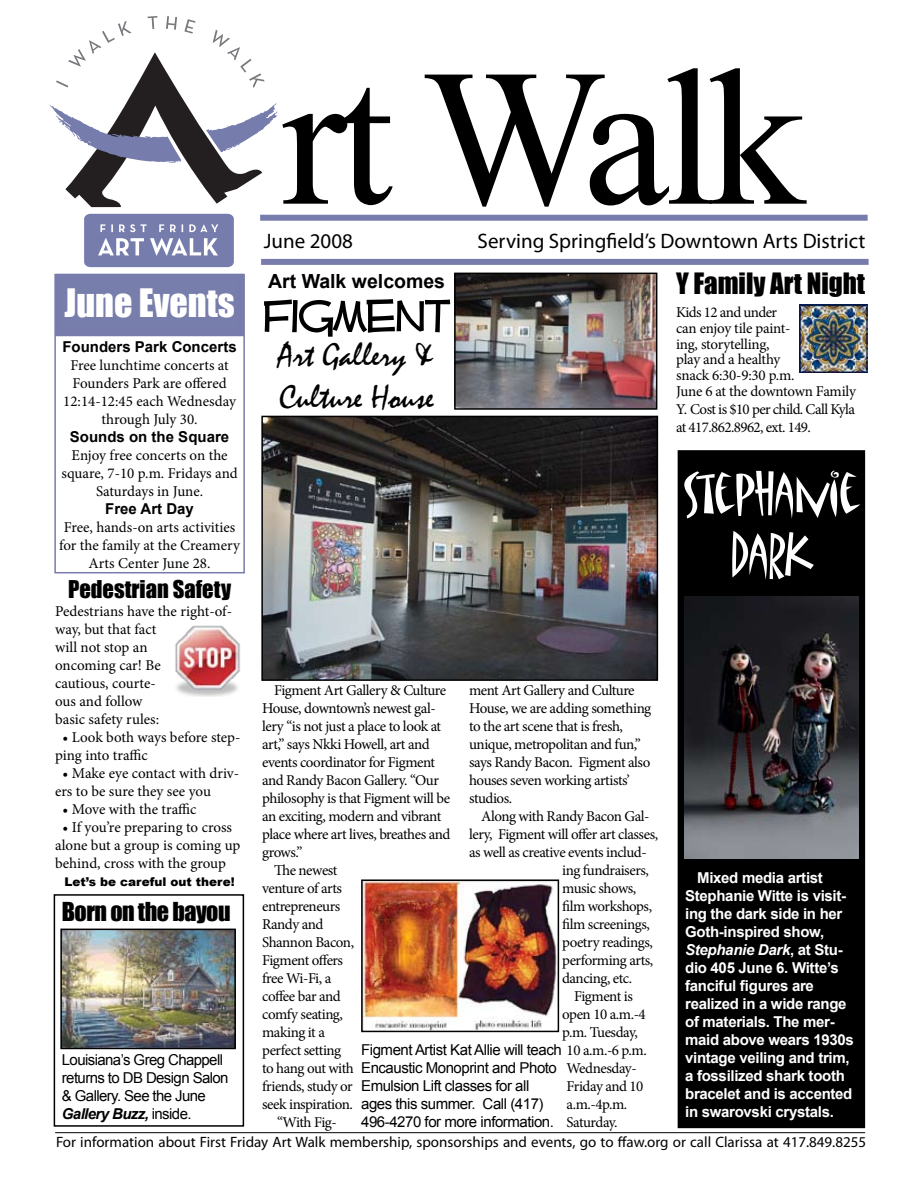
<style>
.page{position:relative;width:918px;height:1188px;background:#fff}
.page>*{position:absolute;margin:0;border:0;box-sizing:border-box;transform-origin:0 0}
.t1{font:195px "Times New Roman";letter-spacing:-.04em;color:#000}
.t2{font:57px "Mufferaw";letter-spacing:-.03em;color:#000}
.t3{font:51px/61.2px "Matisse ITC";letter-spacing:-.03em;color:#fff;text-align:center}
.t4{font:36px "Impact";color:#fff}
.t5{font:34.5px/41.4px "Mistral";color:#000}
.t6{font:27px "Impact";color:#000}
.t7{font:24px "Impact";letter-spacing:-.02em;color:#000}
.t8{font:22.5px "Impact";color:#000}
.t9{font:21px "Myriad Pro";color:#000}
.t10{font:700 19.5px "Arial";color:#000}
.t11{font:15px/18px "Minion Pro";letter-spacing:-.025em;color:#000}
.t12{font:700 15px/18px "Arial";letter-spacing:-.02em;color:#fff}
.t13{font:15px/18px "Minion Pro";color:#000;text-align:center}
.t14{font:15px/18px "Minion Pro";letter-spacing:-.005em;color:#000}
.t15{font:15px/18px "Arial";letter-spacing:-.03em;color:#000}
.t16{font:15px "Myriad Pro";color:#000}
.t17{font:700 15px "Arial";color:#000}
.t18{font:900 12px "Arial";color:#000}
.s1{font-weight:700;font-style:italic}
.s2{font-family:"Minion Pro"}
.s3{font-style:italic}
</style>
<div class="page">
<div style="left:54px;top:274px;width:191px;height:299px;border:2px solid #787cac"></div>
<div style="left:54px;top:894px;width:190px;height:233px;border:2px solid #000"></div>
<div style="left:678px;top:451px;width:186px;height:676px;background:#000"></div>
<div style="left:678px;top:450px;width:187px;height:678px;border:2px solid #000"></div>
<div style="left:260px;top:215px;width:608px;height:6px;background:#787cac"></div>
<svg style="left:84px;top:214px;width:150px;height:53px;background:#898fb8"></svg>
<svg style="left:49px;top:16px;width:229px;height:191px"></svg>
<div style="left:261px;top:259px;width:608px;height:6px;background:#787cac"></div>
<img style="left:63px;top:932px;width:170px;height:114px">
<div style="left:60px;top:929px;width:176px;height:120px;border:2px solid #000"></div>
<img style="left:264px;top:419px;width:391px;height:259px">
<div style="left:261px;top:416px;width:397px;height:265px;border:2px solid #000"></div>
<img style="left:457px;top:276px;width:197px;height:131px">
<div style="left:454px;top:273px;width:203px;height:137px;border:2px solid #000"></div>
<img style="left:684px;top:597px;width:174px;height:261px">
<img style="left:799px;top:304px;width:69px;height:68px">
<div style="left:58px;top:277px;width:183px;height:56px;background:#777eac"></div>
<div style="left:55px;top:274px;width:189px;height:62px;border:6px solid #787cac"></div>
<img style="left:175px;top:625px;width:65px;height:72px">
<img style="left:364px;top:882px;width:192px;height:147px">
<div style="left:361px;top:879px;width:198px;height:153px;border:2px solid #000"></div>
<hr style="left:55px;top:1132px;width:810px;height:1px;background:#000">
<h1 class="t1" style="left:281px;top:7px;width:526px">rt Walk</h1>
<h3 class="t4" style="left:65px;top:275px;width:172px">June Events</h3>
<p class="t17" style="left:62px;top:337px;width:176px">Founders Park Concerts</p>
<p class="t13" style="left:63px;top:356px;width:174px">Free lunchtime concerts at<br>Founders Park are offered<br>12:14-12:45 each Wednesday through July 30.</p>
<p class="t17" style="left:70px;top:427px;width:161px">Sounds on the Square</p>
<p class="t13" style="left:61px;top:446px;width:178px">Enjoy free concerts on the square, 7-10 p.m. Fridays and<br>Saturdays in June.</p>
<p class="t17" style="left:105px;top:499px;width:90px">Free Art Day</p>
<p class="t13" style="left:59px;top:518px;width:182px">Free, hands-on arts activities for the family at the Creamery<br>Arts Center June 28.</p>
<h3 class="t8" style="left:68px;top:572px;width:165px">Pedestrian Safety</h3>
<p class="t14" style="left:55px;top:603px;width:178px">Pedestrians have the right-of&shy;way, but that fact<br>will not stop an<br>oncoming car! Be<br>cautious, courte-<br>ous and follow<br>basic safety rules:</p>
<p class="t14" style="left:55px;top:729px;width:187px;text-indent:8px">• Look both ways before step&shy;ping into traffic</p>
<p class="t13" style="left:55px;top:765px;width:186px;text-align:left;text-indent:8px">• Make eye contact with driv&shy;ers to be sure they see you</p>
<p class="t14" style="left:63px;top:801px;width:135px">• Move with the traffic</p>
<p class="t14" style="left:55px;top:819px;width:187px;text-indent:8px">• If you’re preparing to cross alone but a group is coming up behind, cross with the group</p>
<p class="t18" style="left:65px;top:873px;width:172px">Let’s be careful out there!</p>
<h3 class="t7" style="left:62px;top:893px;width:170px">Born on the bayou</h3>
<p class="t15" style="left:62px;top:1051px;width:168px">Louisiana’s Greg Chappell returns to DB Design Salon &amp; Gallery. See the June<br><span class="s1">Gallery Buzz,</span> inside.</p>
<h3 class="t9" style="left:264px;top:228px;width:91px">June 2008</h3>
<h3 class="t9" style="left:478px;top:228px;width:389px">Serving Springfield’s Downtown Arts District</h3>
<h3 class="t10" style="left:268px;top:269px;width:179px">Art Walk welcomes</h3>
<h3 class="t6" style="left:676px;top:262px;width:191px">Y Family Art Night</h3>
<h2 class="t2" style="left:262px;top:287px;width:190px">Figment</h2>
<h3 class="t5" style="left:278px;top:335px;width:159px">Art Gallery &amp;<br>Culture House</h3>
<p class="t11" style="left:676px;top:304px;width:181px;line-height:15.8px">Kids 12 and under<br>can enjoy tile paint-<br>ing, storytelling,<br>play and a healthy<br>snack 6:30-9:30 p.m.<br>June 6 at the downtown Family</p>
<p class="t11" style="left:676px;top:400px;width:180px">Y. Cost is $10 per child. Call Kyla at 417.862.8962, ext. 149.</p>
<h3 class="t3" style="left:683px;top:463px;width:178px">STEPHANIE<br>DARK</h3>
<p class="t11" style="left:274px;top:681px;width:174px">Figment Art Gallery &amp; Culture</p>
<p class="t11" style="left:262px;top:699px;width:175px">House, downtown’s newest gal-</p>
<p class="t11" style="left:262px;top:717px;width:180px">lery “is not just a place to look at</p>
<p class="t11" style="left:262px;top:735px;width:169px">art,” says Nkki Howell, art and</p>
<p class="t11" style="left:262px;top:753px;width:174px">events coordinator for Figment</p>
<p class="t11" style="left:262px;top:771px;width:178px">and Randy Bacon Gallery. “Our</p>
<p class="t11" style="left:262px;top:789px;width:189px">philosophy is that Figment will be</p>
<p class="t11" style="left:262px;top:807px;width:181px">an exciting, modern and vibrant</p>
<p class="t11" style="left:262px;top:825px;width:190px">place where art lives, breathes and</p>
<p class="t11" style="left:262px;top:843px;width:42px">grows.”</p>
<p class="t11" style="left:274px;top:861px;width:65px">The newest</p>
<p class="t11" style="left:262px;top:879px;width:81px">venture of arts</p>
<p class="t11" style="left:262px;top:897px;width:80px">entrepreneurs</p>
<p class="t11" style="left:262px;top:915px;width:63px">Randy and</p>
<p class="t11" style="left:262px;top:933px;width:93px">Shannon Bacon,</p>
<p class="t11" style="left:262px;top:951px;width:83px">Figment offers</p>
<p class="t11" style="left:262px;top:969px;width:71px">free Wi-Fi, a</p>
<p class="t11" style="left:262px;top:987px;width:80px">coffee bar and</p>
<p class="t11" style="left:262px;top:1005px;width:82px">comfy seating,</p>
<p class="t11" style="left:262px;top:1023px;width:64px">making it a</p>
<p class="t11" style="left:262px;top:1041px;width:81px">perfect setting</p>
<p class="t11" style="left:262px;top:1059px;width:93px">to hang out with</p>
<p class="t11" style="left:262px;top:1077px;width:92px">friends, study or</p>
<p class="t11" style="left:262px;top:1095px;width:92px">seek inspiration.</p>
<p class="t11" style="left:277px;top:1113px;width:61px">“With Fig-</p>
<p class="t11" style="left:469px;top:681px;width:184px">ment Art Gallery and Culture<br>House, we are adding something to the art scene that is fresh, unique, metropolitan and fun,” says Randy Bacon. Figment also houses seven working artists’ studios.</p>
<p class="t11" style="left:481px;top:807px;width:170px">Along with Randy Bacon Gal-</p>
<p class="t11" style="left:469px;top:825px;width:191px">lery, Figment will offer art classes,</p>
<p class="t11" style="left:469px;top:843px;width:179px">as well as creative events includ-</p>
<p class="t11" style="left:562px;top:861px;width:88px">ing fundraisers,</p>
<p class="t11" style="left:562px;top:879px;width:76px">music shows,</p>
<p class="t11" style="left:562px;top:897px;width:91px">film workshops,</p>
<p class="t11" style="left:562px;top:915px;width:89px">film screenings,</p>
<p class="t11" style="left:562px;top:933px;width:92px">poetry readings,</p>
<p class="t11" style="left:562px;top:951px;width:93px">performing arts,</p>
<p class="t11" style="left:562px;top:969px;width:72px">dancing, etc.</p>
<p class="t11" style="left:574px;top:987px;width:60px">Figment is</p>
<p class="t11" style="left:562px;top:1005px;width:85px">open 10 a.m.-4</p>
<p class="t11" style="left:562px;top:1023px;width:77px">p.m. Tuesday,</p>
<p class="t15" style="left:361px;top:1041px;width:287px">Figment Artist Kat Allie will teach <span class="s2">10 a.m.-6 p.m.</span></p>
<p class="t11" style="left:567px;top:1059px;width:78px">Wednesday-<br>Friday and 10 a.m.-4p.m.<br>Saturday.</p>
<p class="t15" style="left:361px;top:1059px;width:197px">Encaustic Monoprint and Photo<br>Emulsion Lift classes for all ages this summer. Call (417)<br>496-4270 for more information.</p>
<p class="t12" style="left:685px;top:869px;width:170px;text-indent:12px">Mixed media artist<br>Stephanie Witte is visit&shy;ing the dark side in her<br>Goth-inspired show,<br><span class="s3">Stephanie Dark</span>, at Stu&shy;dio 405 June 6. Witte’s fanciful figures are realized in a wide range of materials. The mer&shy;maid above wears 1930s vintage veiling and trim, a fossilized shark tooth bracelet and is accented in swarovski crystals.</p>
<p class="t16" style="left:56px;top:1133px;width:812px">For information about First Friday Art Walk membership, sponsorships and events, go to ffaw.org or call Clarissa at 417.849.8255</p>
</div>
